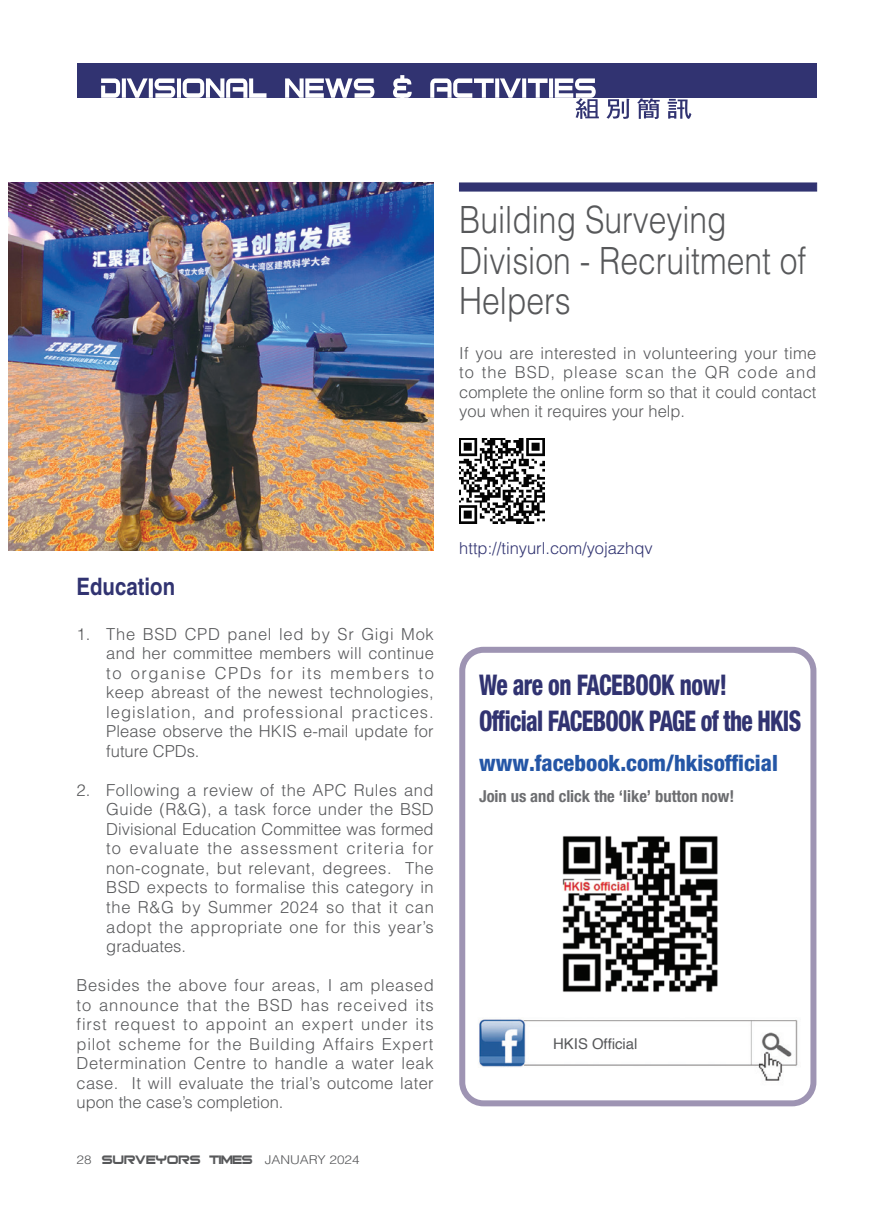
<style>
.page{position:relative;width:893px;height:1217px;background:#fff}
.page>*{position:absolute;margin:0;border:0;box-sizing:border-box;transform-origin:0 0}
.t1{font:300 37.5px/40.5px "Helvetica LT Std";color:#57585a;scale:.85 1}
.t2{font:800 condensed 28.5px/36px "Helvetica Neue LT Std";letter-spacing:-.03em;color:#313371;scale:.82 1}
.t3{font:700 24px "Helvetica LT Std";color:#313371;scale:.85 1}
.t4{font:800 condensed 22.5px "Helvetica Neue LT Std";color:#2456a6}
.t5{font:300 16.5px/19.5px "Helvetica LT Std";letter-spacing:.005em;color:#57585a;text-align:justify}
.t6{font:700 condensed 16.5px "Helvetica Neue LT Std";color:#6c6d70}
.t7{font:16.5px "Bitsumishi";color:#57585a}
.t8{font:300 16.5px "Helvetica LT Std";color:#313371}
.t9{font:14.85px "Helvetica";color:#57585a}
.s1{font-family:"Helvetica LT Std";font-weight:300;font-size:12.15px}
</style>
<div class="page">
<div style="left:77px;top:64px;width:739px;height:34px;background:#313371"></div>
<div style="left:459px;top:183px;width:358px;height:8px;background:#313371"></div>
<svg style="left:101px;top:75px;width:590px;height:44px"></svg>
<img style="left:9px;top:183px;width:425px;height:367px">
<div style="left:459px;top:646px;width:357px;height:460px;border:6px solid #9e94b3;border-radius:21px"></div>
<img style="left:562px;top:836px;width:156px;height:156px">
<img style="left:479px;top:1019px;width:319px;height:62px">
<img style="left:459px;top:438px;width:85px;height:85px">
<h1 class="t1" style="left:459px;top:199px;width:410px">Building Surveying<br>Division - Recruitment of<br>Helpers</h1>
<p class="t5" style="left:459px;top:343px;width:359px">If you are interested in volunteering your time to the BSD, please scan the QR code and complete the online form so that it could contact you when it requires your help.</p>
<h3 class="t3" style="left:77px;top:572px;width:118px">Education</h3>
<p class="t5" style="left:106px;top:624px;width:329px;text-indent:-30px">1. The BSD CPD panel led by Sr Gigi Mok and her committee members will continue to organise CPDs for its members to keep abreast of the newest technologies, legislation, and professional practices.<br>Please observe the HKIS e-mail update for future CPDs.</p>
<p class="t5" style="left:106px;top:780px;width:329px;text-indent:-30px">2. Following a review of the APC Rules and Guide (R&amp;G), a task force under the BSD Divisional Education Committee was formed to evaluate the assessment criteria for non-cognate, but relevant, degrees. The BSD expects to formalise this category in the R&amp;G by Summer 2024 so that it can adopt the appropriate one for this year’s graduates.</p>
<p class="t5" style="left:77px;top:975px;width:359px">Besides the above four areas, I am pleased to announce that the BSD has received its first request to appoint an expert under its pilot scheme for the Building Affairs Expert Determination Centre to handle a water leak case. It will evaluate the trial’s outcome later upon the case’s completion.</p>
<p class="t7" style="left:77px;top:1152px;width:284px"><span class="s1">28</span> SURVEYORS TIMES <span class="s1">JANUARY 2024</span></p>
<p class="t8" style="left:459px;top:537px;width:195px">http://tinyurl.com/yojazhqv</p>
<h2 class="t2" style="left:479px;top:666px;width:394px">We are on FACEBOOK now!<br>Official FACEBOOK PAGE of the HKIS</h2>
<h3 class="t4" style="left:479px;top:748px;width:300px">www.facebook.com/hkisofficial</h3>
<p class="t6" style="left:479px;top:785px;width:257px">Join us and click the ‘like’ button now!</p>
<p class="t9" style="left:553px;top:1032px;width:86px">HKIS Official</p>
</div>
